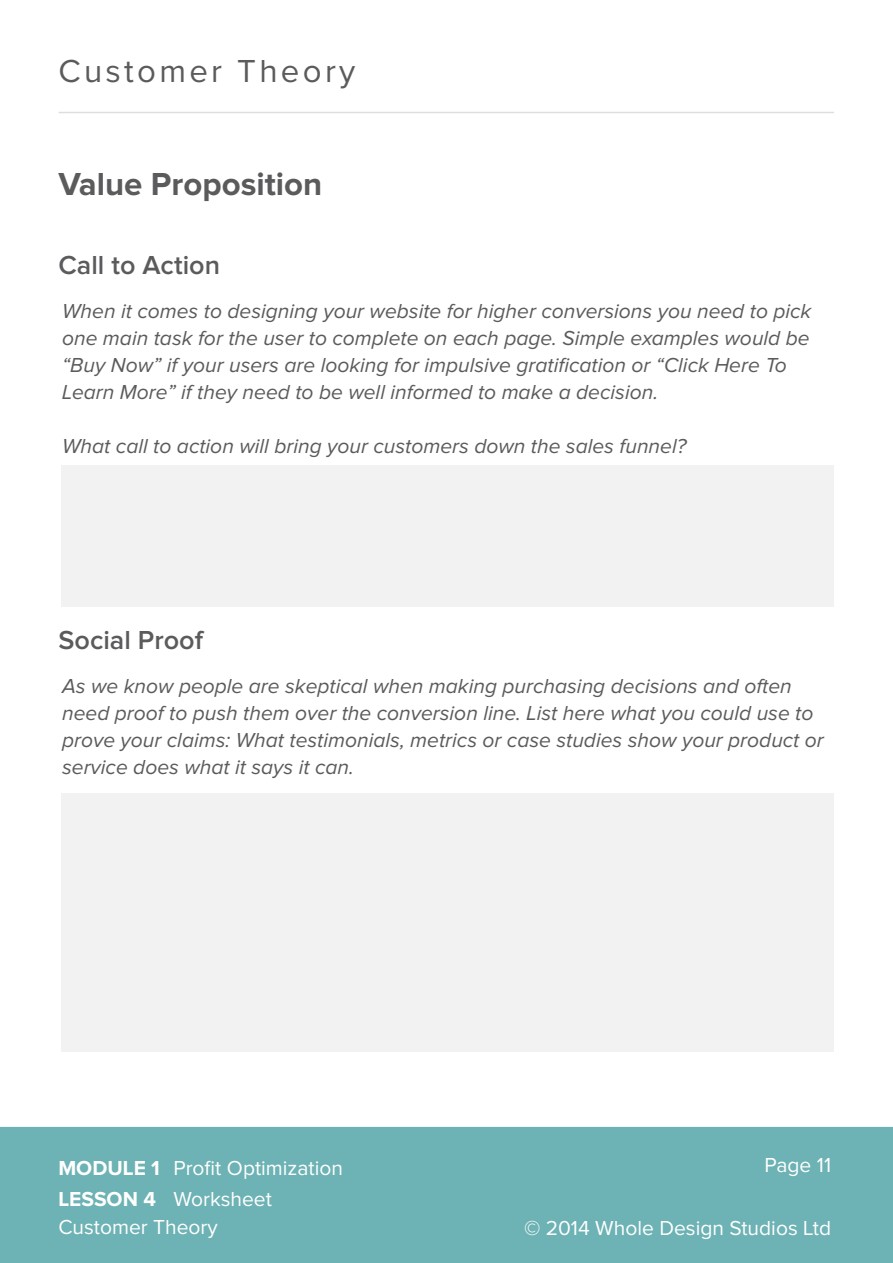
<style>
.page{position:relative;width:893px;height:1263px;background:#fff}
.page>*{position:absolute;margin:0;border:0;box-sizing:border-box;transform-origin:0 0}
.t1{font:700 33px "Proxima Nova";color:#5b5b5e}
.t2{font:33px "Proxima Nova";letter-spacing:.1em;color:#5b5b5e}
.t3{font:600 27px "Proxima Nova";color:#5b5b5e}
.t4{font:italic 21px/27px "Proxima Nova";color:#5b5b5e}
.t5{font:21px/28.3px "Proxima Nova";color:#fff}
.t6{font:700 21px "Proxima Nova";color:#fff}
</style>
<div class="page">
<div style="left:61px;top:465px;width:773px;height:141px;background:#f2f2f2"></div>
<div style="left:61px;top:794px;width:773px;height:258px;background:#f2f2f2"></div>
<div style="left:0;top:1126px;width:893px;height:137px;background:#6db2b4"></div>
<hr style="left:58px;top:112px;width:776px;height:1px;background:#5b5b5e">
<h1 class="t2" style="left:58px;top:56px;width:298px">Customer Theory</h1>
<h1 class="t1" style="left:58px;top:169px;width:265px">Value Proposition</h1>
<p class="t3" style="left:58px;top:252px;width:163px">Call to Action</p>
<p class="t4" style="left:62px;top:298px;width:751px">When it comes to designing your website for higher conversions you need to pick one main task for the user to complete on each page. Simple examples would be “Buy Now” if your users are looking for impulsive gratification or “Click Here To Learn More” if they need to be well informed to make a decision.</p>
<p class="t4" style="left:62px;top:433px;width:626px">What call to action will bring your customers down the sales funnel?</p>
<p class="t3" style="left:58px;top:627px;width:146px">Social Proof</p>
<p class="t4" style="left:62px;top:673px;width:763px">As we know people are skeptical when making purchasing decisions and often need proof to push them over the conversion line. List here what you could use to prove your claims: What testimonials, metrics or case studies show your product or service does what it says it can.</p>
<p class="t6" style="left:58px;top:1158px;width:103px">MODULE 1</p>
<p class="t5" style="left:765px;top:1152px;width:68px">Page 11</p>
<p class="t5" style="left:173px;top:1155px;width:171px">Profit Optimization</p>
<p class="t6" style="left:58px;top:1189px;width:99px">LESSON 4</p>
<p class="t5" style="left:58px;top:1185px;width:215px;text-indent:115px">Worksheet<br>Customer Theory</p>
<p class="t5" style="left:524px;top:1214px;width:309px">© 2014 Whole Design Studios Ltd</p>
</div>
